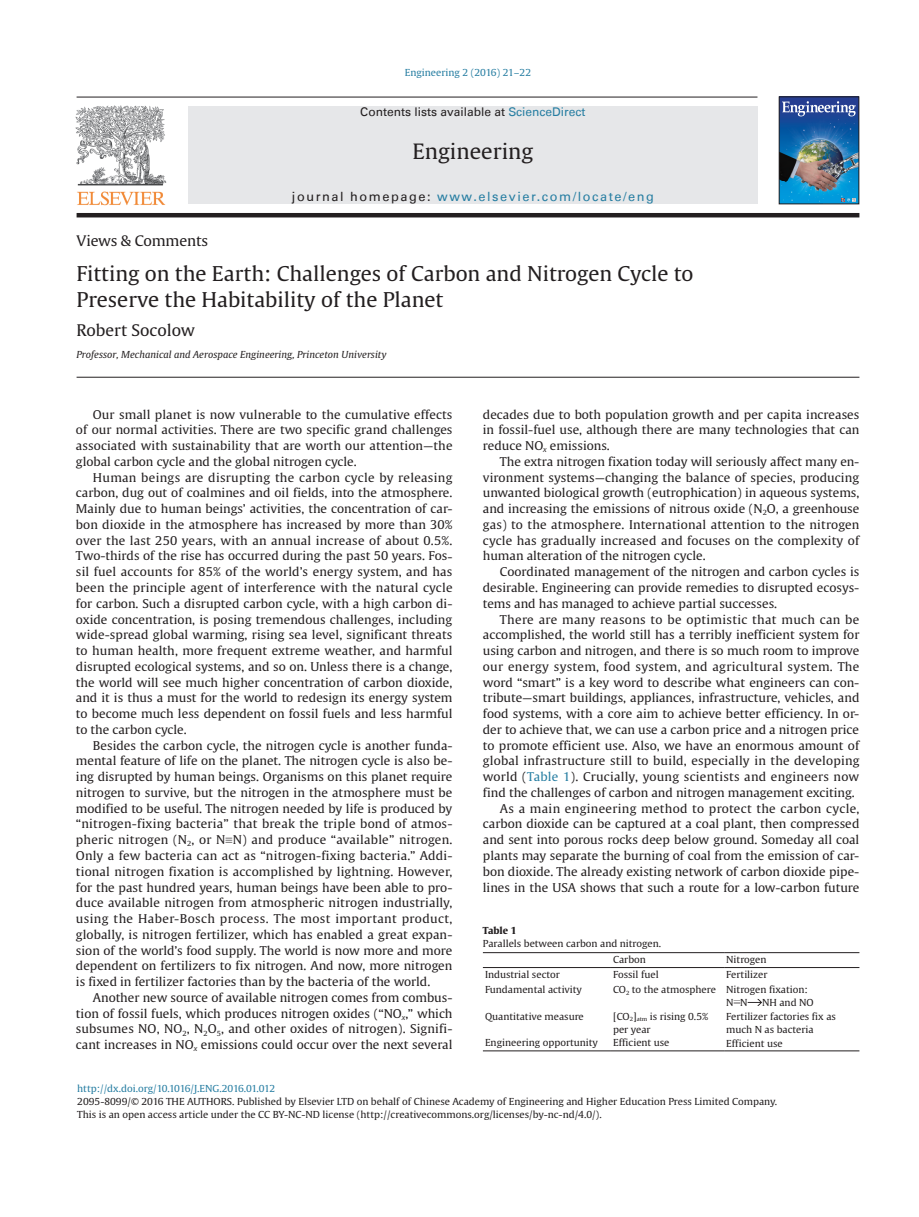
<style>
.page{position:relative;width:919px;height:1217px;background:#fff}
.page>*{position:absolute;margin:0;border:0;box-sizing:border-box;transform-origin:0 0}
.t1{font:21px "Gulliver";color:#231f20;scale:1.04 1}
.t2{font:20.25px/26px "Gulliver";color:#231f20;scale:1.04 1}
.t3{font:15.9px "Gulliver";color:#231f20;scale:1.04 1}
.t4{font:14.4px "Gulliver";letter-spacing:-.01em;color:#231f20;scale:1.04 1}
.t5{font:12.75px "Univers LT";letter-spacing:.12em;color:#277ea2}
.t6{font:12px/15.8px "Gulliver";color:#231f20;text-align:justify;scale:1.04 1}
.t7{font:12px "Gulliver";letter-spacing:.025em;color:#231f20;scale:1.04 1}
.t8{font:12px "Gulliver";letter-spacing:.02em;color:#231f20;scale:1.04 1}
.t9{font:12px "Univers LT";color:#231f20}
.t10{font:9.6px/12.9px "Gulliver";color:#231f20;scale:1.04 1}
.t11{font:9.6px "Gulliver";color:#277ea2;scale:1.04 1}
.t12{font:italic 9.6px "Gulliver";color:#231f20;scale:1.04 1}
.t13{font:700 9.6px "Gulliver";color:#231f20;scale:1.04 1}
.s1{color:#277ea2}
.s2{color:#231f20}
.s3{font-family:"Times New Roman"}
</style>
<div class="page">
<hr style="left:77px;top:377px;width:782px;height:1px;background:#231f20">
<img style="left:76px;top:106px;width:90px;height:99px">
<hr style="left:77px;top:97px;width:680px;height:1px;background:#231f20">
<div style="left:188px;top:106px;width:569px;height:98px;background:#e6e7e9"></div>
<hr style="left:77px;top:213px;width:782px;height:4px;background:#231f20">
<img style="left:780px;top:116px;width:77px;height:86px">
<svg style="left:780px;top:97px;width:80px;height:19px"></svg>
<svg style="left:841px;top:198px;width:19px;height:7px"></svg>
<div style="left:778px;top:96px;width:81px;height:108px;border:1px solid #231f20"></div>
<hr style="left:483px;top:952px;width:128px;height:1px;background:#231f20">
<hr style="left:611px;top:952px;width:113px;height:1px;background:#231f20">
<hr style="left:724px;top:952px;width:135px;height:1px;background:#231f20">
<hr style="left:483px;top:1050px;width:128px;height:1px;background:#231f20">
<hr style="left:611px;top:1050px;width:113px;height:1px;background:#231f20">
<hr style="left:724px;top:1050px;width:135px;height:1px;background:#231f20">
<hr style="left:483px;top:967px;width:128px;height:1px;background:#231f20">
<hr style="left:611px;top:967px;width:113px;height:1px;background:#231f20">
<hr style="left:724px;top:967px;width:135px;height:1px;background:#231f20">
<svg style="left:733px;top:1000px;width:7px;height:4px"></svg>
<svg style="left:747px;top:999px;width:15px;height:6px"></svg>
<p class="t11" style="left:405px;top:67px;width:123px">Engineering 2 (2016) 21–22</p>
<p class="t9" style="left:360px;top:105px;width:227px">Contents lists available at <span class="s1">ScienceDirect</span></p>
<h1 class="t1" style="left:412px;top:138px;width:118px">Engineering</h1>
<p class="t5" style="left:292px;top:188px;width:363px"><span class="s2">journal homepage:</span> www.elsevier.com/locate/eng</p>
<p class="t4" style="left:77px;top:231px;width:128px">Views &amp; Comments</p>
<h2 class="t2" style="left:77px;top:260px;width:594px">Fitting on the Earth: Challenges of Carbon and Nitrogen Cycle to<br>Preserve the Habitability of the Planet</h2>
<h3 class="t3" style="left:77px;top:320px;width:115px">Robert Socolow</h3>
<p class="t12" style="left:77px;top:348px;width:299px">Professor, Mechanical and Aerospace Engineering, Princeton University</p>
<p class="t6" style="left:76px;top:406px;width:363px;text-indent:17px">Our small planet is now vulnerable to the cumulative effects of our normal activities. There are two specific grand challenges associated with sustainability that are worth our attention—the global carbon cycle and the global nitrogen cycle.</p>
<p class="t6" style="left:76px;top:469px;width:364px;text-indent:17px">Human beings are disrupting the carbon cycle by releasing carbon, dug out of coalmines and oil fields, into the atmosphere.<br>Mainly due to human beings’ activities, the concentration of car&shy;bon dioxide in the atmosphere has increased by more than 30% over the last 250 years, with an annual increase of about 0.5%.<br>Two-thirds of the rise has occurred during the past 50 years. Fos&shy;sil fuel accounts for 85% of the world’s energy system, and has been the principle agent of interference with the natural cycle for carbon. Such a disrupted carbon cycle, with a high carbon di&shy;oxide concentration, is posing tremendous challenges, including wide-spread global warming, rising sea level, significant threats to human health, more frequent extreme weather, and harmful disrupted ecological systems, and so on. Unless there is a change, the world will see much higher concentration of carbon dioxide, and it is thus a must for the world to redesign its energy system to become much less dependent on fossil fuels and less harmful to the carbon cycle.</p>
<p class="t6" style="left:76px;top:737px;width:363px;text-indent:17px">Besides the carbon cycle, the nitrogen cycle is another funda&shy;mental feature of life on the planet. The nitrogen cycle is also be&shy;ing disrupted by human beings. Organisms on this planet require nitrogen to survive, but the nitrogen in the atmosphere must be modified to be useful. The nitrogen needed by life is produced by “nitrogen-fixing bacteria” that break the triple bond of atmos&shy;pheric nitrogen (N<sub>2</sub>, or N<span class="s3">≡</span>N) and produce “available” nitrogen.<br>Only a few bacteria can act as “nitrogen-fixing bacteria.” Addi&shy;tional nitrogen fixation is accomplished by lightning. However, for the past hundred years, human beings have been able to pro&shy;duce available nitrogen from atmospheric nitrogen industrially, using the Haber-Bosch process. The most important product, globally, is nitrogen fertilizer, which has enabled a great expan&shy;sion of the world’s food supply. The world is now more and more dependent on fertilizers to fix nitrogen. And now, more nitrogen is fixed in fertilizer factories than by the bacteria of the world.</p>
<p class="t6" style="left:76px;top:989px;width:363px;text-indent:17px">Another new source of available nitrogen comes from combus&shy;tion of fossil fuels, which produces nitrogen oxides (“NO<sub>x</sub>,” which subsumes NO, NO<sub>2</sub>, N<sub>2</sub>O<sub>5</sub>, and other oxides of nitrogen). Signifi&shy;cant increases in NO<sub>x</sub> emissions could occur over the next several</p>
<p class="t6" style="left:483px;top:406px;width:363px">decades due to both population growth and per capita increases in fossil-fuel use, although there are many technologies that can reduce NO<sub>x</sub> emissions.</p>
<p class="t6" style="left:483px;top:453px;width:363px;text-indent:17px">The extra nitrogen fixation today will seriously affect many en&shy;vironment systems—changing the balance of species, producing unwanted biological growth (eutrophication) in aqueous systems, and increasing the emissions of nitrous oxide (N<sub>2</sub>O, a greenhouse gas) to the atmosphere. International attention to the nitrogen cycle has gradually increased and focuses on the complexity of human alteration of the nitrogen cycle.</p>
<p class="t6" style="left:483px;top:564px;width:363px;text-indent:17px">Coordinated management of the nitrogen and carbon cycles is desirable. Engineering can provide remedies to disrupted ecosys&shy;tems and has managed to achieve partial successes.</p>
<p class="t7" style="left:500px;top:611px;width:347px">There are many reasons to be optimistic that much can be</p>
<p class="t6" style="left:483px;top:627px;width:363px">accomplished, the world still has a terribly inefficient system for</p>
<p class="t6" style="left:483px;top:642px;width:363px">using carbon and nitrogen, and there is so much room to improve</p>
<p class="t7" style="left:483px;top:658px;width:363px">our energy system, food system, and agricultural system. The</p>
<p class="t6" style="left:483px;top:674px;width:363px">word “smart” is a key word to describe what engineers can con-</p>
<p class="t6" style="left:483px;top:690px;width:363px">tribute—smart buildings, appliances, infrastructure, vehicles, and</p>
<p class="t6" style="left:483px;top:705px;width:363px">food systems, with a core aim to achieve better efficiency. In or-</p>
<p class="t6" style="left:483px;top:721px;width:363px">der to achieve that, we can use a carbon price and a nitrogen price</p>
<p class="t6" style="left:483px;top:737px;width:363px">to promote efficient use. Also, we have an enormous amount of</p>
<p class="t6" style="left:483px;top:753px;width:363px">global infrastructure still to build, especially in the developing</p>
<p class="t8" style="left:483px;top:769px;width:363px">world (<span class="s1">Table 1</span>). Crucially, young scientists and engineers now</p>
<p class="t6" style="left:483px;top:784px;width:359px">find the challenges of carbon and nitrogen management exciting.</p>
<p class="t7" style="left:500px;top:800px;width:347px">As a main engineering method to protect the carbon cycle,</p>
<p class="t6" style="left:483px;top:815px;width:363px">carbon dioxide can be captured at a coal plant, then compressed</p>
<p class="t6" style="left:483px;top:831px;width:363px">and sent into porous rocks deep below ground. Someday all coal</p>
<p class="t6" style="left:483px;top:847px;width:363px">plants may separate the burning of coal from the emission of car-</p>
<p class="t6" style="left:483px;top:863px;width:363px">bon dioxide. The already existing network of carbon dioxide pipe-</p>
<p class="t6" style="left:483px;top:879px;width:363px">lines in the USA shows that such a route for a low-carbon future</p>
<p class="t13" style="left:483px;top:923px;width:34px">Table 1</p>
<p class="t10" style="left:613px;top:934px;width:48px;line-height:16.4px;text-indent:-130px">Parallels between carbon and nitrogen.<br>Carbon</p>
<p class="t10" style="left:726px;top:952px;width:40px">Nitrogen</p>
<p class="t10" style="left:485px;top:967px;width:73px">Industrial sector</p>
<p class="t10" style="left:613px;top:967px;width:45px">Fossil fuel</p>
<p class="t10" style="left:726px;top:967px;width:41px">Fertilizer</p>
<p class="t10" style="left:485px;top:982px;width:95px">Fundamental activity</p>
<p class="t10" style="left:726px;top:982px;width:80px;text-indent:-113px">CO<sub>2</sub> to the atmosphere Nitrogen fixation:<br>N N</p>
<p class="t10" style="left:762px;top:995px;width:51px">NH and NO</p>
<p class="t10" style="left:485px;top:1009px;width:97px">Quantitative measure</p>
<p class="t10" style="left:613px;top:1009px;width:93px">[CO<sub>2</sub>]<sub>atm</sub> is rising 0.5% per year</p>
<p class="t10" style="left:726px;top:1009px;width:107px">Fertilizer factories fix as much N as bacteria</p>
<p class="t10" style="left:485px;top:1036px;width:110px">Engineering opportunity</p>
<p class="t10" style="left:613px;top:1036px;width:56px">Efficient use</p>
<p class="t10" style="left:726px;top:1037px;width:56px">Efficient use</p>
<p class="t11" style="left:77px;top:1082px;width:192px">http://dx.doi.org/10.1016/J.ENG.2016.01.012</p>
<p class="t10" style="left:77px;top:1094px;width:674px">2095-8099/© 2016 THE AUTHORS. Published by Elsevier LTD on behalf of Chinese Academy of Engineering and Higher Education Press Limited Company.<br>This is an open access article under the CC BY-NC-ND license (http://creativecommons.org/licenses/by-nc-nd/4.0/).</p>
</div>
